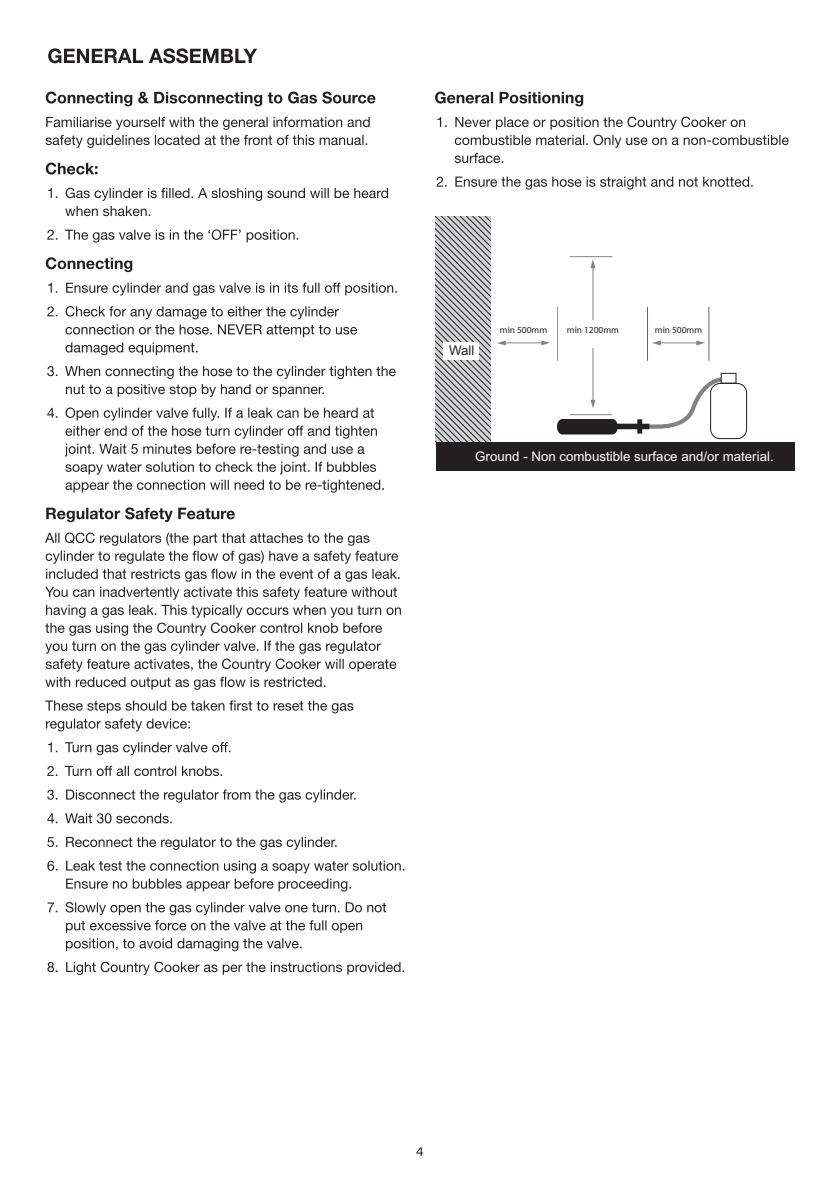
<style>
.page{position:relative;width:840px;height:1191px;background:#fff}
.page>*{position:absolute;margin:0;border:0;box-sizing:border-box;transform-origin:0 0}
.t1{font:13.2px "Arial";color:#fff}
.t2{font:13.2px "Arial";color:#231f20}
.t3{font:12px "Verdana";color:#231f20}
.t4{font:9.4px "Myriad Pro";color:#231f20}
</style>
<div class="page">
<svg style="left:48px;top:48px;width:209px;height:15px"></svg>
<svg style="left:436px;top:177px;width:316px;height:12px"></svg>
<svg style="left:437px;top:117px;width:351px;height:46px"></svg>
<svg style="left:435px;top:92px;width:148px;height:14px"></svg>
<svg style="left:47px;top:961px;width:357px;height:14px"></svg>
<svg style="left:48px;top:902px;width:338px;height:49px"></svg>
<svg style="left:47px;top:860px;width:357px;height:31px"></svg>
<svg style="left:47px;top:837px;width:289px;height:13px"></svg>
<svg style="left:47px;top:813px;width:125px;height:10px"></svg>
<svg style="left:47px;top:789px;width:308px;height:13px"></svg>
<svg style="left:47px;top:765px;width:175px;height:11px"></svg>
<svg style="left:48px;top:742px;width:182px;height:13px"></svg>
<svg style="left:45px;top:700px;width:308px;height:31px"></svg>
<svg style="left:45px;top:605px;width:355px;height:85px"></svg>
<svg style="left:45px;top:532px;width:354px;height:67px"></svg>
<svg style="left:46px;top:507px;width:189px;height:15px"></svg>
<svg style="left:65px;top:480px;width:318px;height:13px"></svg>
<svg style="left:47px;top:407px;width:330px;height:67px"></svg>
<svg style="left:47px;top:366px;width:348px;height:31px"></svg>
<svg style="left:47px;top:306px;width:310px;height:49px"></svg>
<svg style="left:48px;top:282px;width:348px;height:14px"></svg>
<svg style="left:46px;top:257px;width:86px;height:15px"></svg>
<svg style="left:47px;top:229px;width:251px;height:14px"></svg>
<svg style="left:48px;top:188px;width:340px;height:28px"></svg>
<svg style="left:46px;top:163px;width:51px;height:12px"></svg>
<svg style="left:46px;top:117px;width:323px;height:31px"></svg>
<svg style="left:46px;top:92px;width:329px;height:14px"></svg>
<svg style="left:435px;top:216px;width:55px;height:226px;background:#a9a9ab"></svg>
<div style="left:435px;top:442px;width:359px;height:28px;background:#231f20"></div>
<div style="left:443px;top:342px;width:36px;height:17px;background:#fff"></div>
<div style="left:709px;top:383px;width:37px;height:56px;border:1px solid #231f20;border-radius:9px"></div>
<div style="left:720px;top:373px;width:16px;height:10px;background:#fff;border:1px solid #231f20"></div>
<hr style="left:708px;top:307px;width:1px;height:54px;background:#636366">
<hr style="left:646px;top:307px;width:1px;height:54px;background:#636366">
<hr style="left:557px;top:307px;width:1px;height:54px;background:#8a8c8f">
<hr style="left:569px;top:256px;width:42px;height:1px;background:#808285">
<hr style="left:592px;top:266px;width:1px;height:54px;background:#808285">
<svg style="left:590px;top:260px;width:5px;height:8px"></svg>
<svg style="left:696px;top:340px;width:8px;height:5px"></svg>
<hr style="left:658px;top:342px;width:40px;height:1px;background:#808285">
<svg style="left:652px;top:340px;width:8px;height:5px"></svg>
<svg style="left:541px;top:340px;width:8px;height:5px"></svg>
<hr style="left:503px;top:342px;width:40px;height:1px;background:#808285">
<svg style="left:497px;top:340px;width:8px;height:5px"></svg>
<hr style="left:592px;top:348px;width:1px;height:54px;background:#808285">
<svg style="left:557px;top:375px;width:169px;height:59px"></svg>
<p class="t2" style="left:449px;top:342px;width:27px">Wall</p>
<p class="t4" style="left:499px;top:324px;width:49px">min 500mm</p>
<p class="t4" style="left:566px;top:324px;width:54px">min 1200mm</p>
<p class="t4" style="left:654px;top:324px;width:49px">min 500mm</p>
<p class="t1" style="left:475px;top:448px;width:300px">Ground - Non combustible surface and/or material.</p>
<p class="t3" style="left:416px;top:1144px;width:9px">4</p>
</div>
